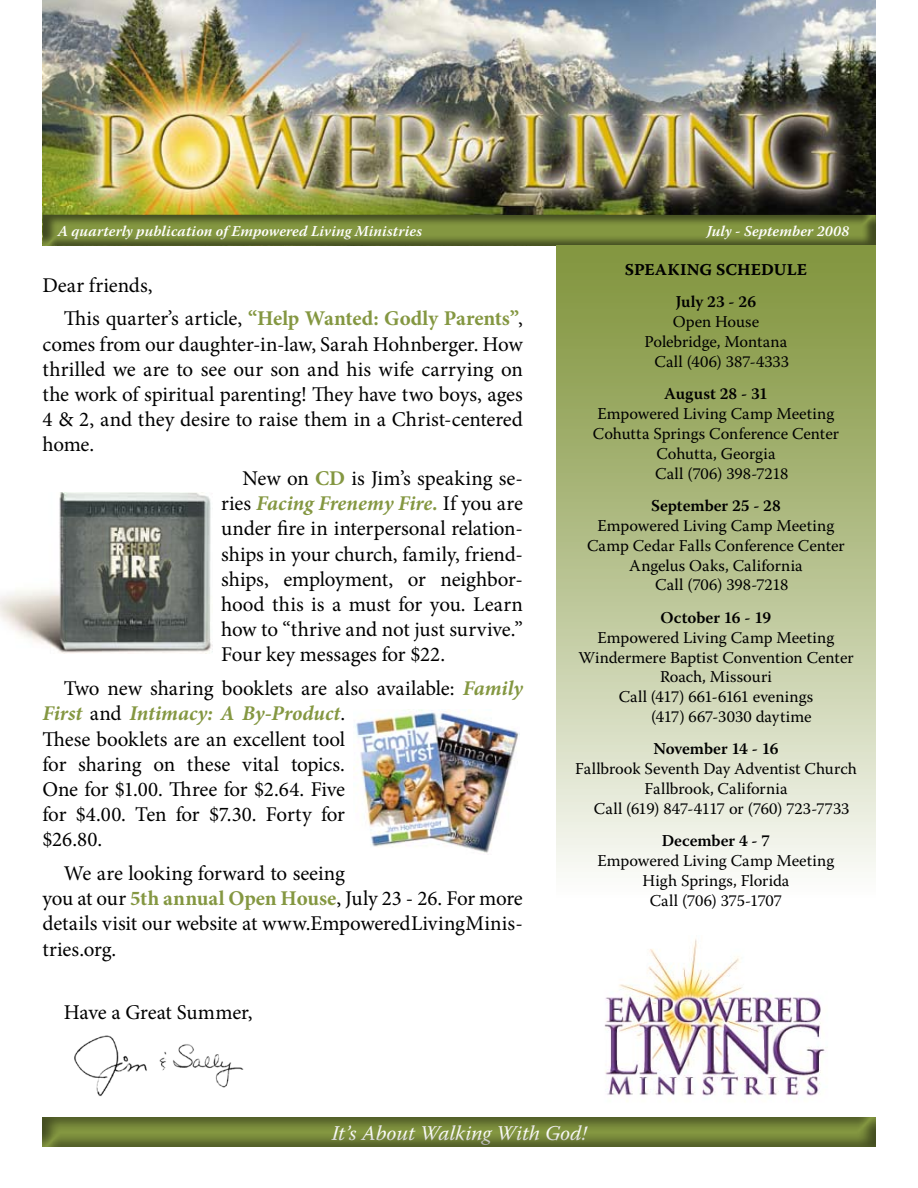
<style>
.page{position:relative;width:918px;height:1188px;background:#fff}
.page>*{position:absolute;margin:0;border:0;box-sizing:border-box;transform-origin:0 0}
.t1{font:21px/25.2px "Minion Pro";letter-spacing:-.005em;color:#000}
.t2{font:italic 21px "Warnock Pro";letter-spacing:-.005em;color:#fff}
.t3{font:16.5px/19.8px "Warnock Pro";color:#000;text-align:center}
.t4{font:600 16.5px "Warnock Pro";color:#000}
.t5{font:16.5px "Warnock Pro Bold Capt";letter-spacing:.005em;color:#000}
.t6{font:italic 600 15px "Warnock Pro";letter-spacing:.005em;color:#fff}
.s1{font-weight:700;color:#849741}
.s2{font-weight:700;font-style:italic;color:#849741}
</style>
<div class="page">
<div style="left:40px;top:1117px;width:837px;height:37px;background:#000;opacity:.5"></div>
<img style="left:74px;top:1035px;width:170px;height:62px">
<img style="left:42px;top:0;width:834px;height:214px">
<div style="left:38px;top:214px;width:839px;height:33px;background:#000;opacity:.5"></div>
<svg style="left:556px;top:246px;width:320px;height:848px"></svg>
<img style="left:0;top:492px;width:213px;height:161px">
<img style="left:354px;top:710px;width:165px;height:143px">
<p class="t6" style="left:58px;top:222px;width:366px">A quarterly publication of Empowered Living Ministries</p>
<p class="t6" style="left:707px;top:222px;width:144px">July - September 2008</p>
<p class="t5" style="left:625px;top:260px;width:184px">SPEAKING SCHEDULE</p>
<p class="t4" style="left:676px;top:292px;width:82px">July 23 - 26</p>
<p class="t3" style="left:673px;top:312px;width:88px">Open House</p>
<p class="t3" style="left:645px;top:331px;width:144px">Polebridge, Montana</p>
<p class="t3" style="left:655px;top:351px;width:136px">Call (406) 387-4333</p>
<p class="t4" style="left:664px;top:384px;width:105px">August 28 - 31</p>
<p class="t3" style="left:598px;top:404px;width:238px">Empowered Living Camp Meeting</p>
<p class="t3" style="left:593px;top:423px;width:248px">Cohutta Springs Conference Center</p>
<p class="t3" style="left:656px;top:443px;width:121px">Cohutta, Georgia</p>
<p class="t3" style="left:655px;top:463px;width:135px">Call (706) 398-7218</p>
<p class="t4" style="left:651px;top:496px;width:131px">September 25 - 28</p>
<p class="t3" style="left:598px;top:515px;width:238px">Empowered Living Camp Meeting</p>
<p class="t3" style="left:587px;top:535px;width:259px">Camp Cedar Falls Conference Center</p>
<p class="t3" style="left:629px;top:555px;width:175px">Angelus Oaks, California</p>
<p class="t3" style="left:655px;top:575px;width:135px">Call (706) 398-7218</p>
<p class="t4" style="left:661px;top:608px;width:112px">October 16 - 19</p>
<p class="t3" style="left:598px;top:627px;width:238px">Empowered Living Camp Meeting</p>
<p class="t3" style="left:578px;top:647px;width:277px">Windermere Baptist Convention Center</p>
<p class="t3" style="left:660px;top:667px;width:113px">Roach, Missouri</p>
<p class="t3" style="left:619px;top:687px;width:196px">Call (417) 661-6161 evenings</p>
<p class="t3" style="left:651px;top:706px;width:162px">(417) 667-3030 daytime</p>
<p class="t4" style="left:653px;top:739px;width:127px">November 14 - 16</p>
<p class="t3" style="left:575px;top:759px;width:283px">Fallbrook Seventh Day Adventist Church</p>
<p class="t3" style="left:644px;top:778px;width:145px">Fallbrook, California</p>
<p class="t3" style="left:594px;top:798px;width:257px">Call (619) 847-4117 or (760) 723-7733</p>
<p class="t4" style="left:662px;top:831px;width:110px">December 4 - 7</p>
<p class="t3" style="left:598px;top:851px;width:238px">Empowered Living Camp Meeting<br>High Springs, Florida<br>Call (706) 375-1707</p>
<p class="t1" style="left:64px;top:268px;width:461px;line-height:33.8px;text-indent:-21px">Dear friends,<br>This quarter’s article, <span class="s1">“Help Wanted: Godly Parents”</span>,</p>
<p class="t1" style="left:42px;top:331px;width:482px;text-align:justify">comes from our daughter-in-law, Sarah Hohnberger. How thrilled we are to see our son and his wife carrying on the work of spiritual parenting! They have two boys, ages 4 &amp; 2, and they desire to raise them in a Christ-centered home.</p>
<p class="t1" style="left:221px;top:466px;width:303px;text-align:justify;text-indent:21px">New on <span class="s1">CD</span> is Jim’s speaking se&shy;ries <span class="s2">Facing Frenemy Fire.</span> If you are under fire in interpersonal relation&shy;ships in your church, family, friend&shy;ships, employment, or neighbor&shy;hood this is a must for you. Learn how to “thrive and not just survive.” Four key messages for $22.</p>
<p class="t1" style="left:42px;top:676px;width:482px;text-indent:21px">Two new sharing booklets are also available: <span class="s2">Family First</span> and <span class="s2">Intimacy: A By-Product</span>.<br>These booklets are an excellent tool<br>for sharing on these vital topics.<br>One for $1.00. Three for $2.64. Five<br>for $4.00. Ten for $7.30. Forty for<br>$26.80.</p>
<p class="t1" style="left:42px;top:861px;width:482px;text-indent:21px">We are looking forward to seeing<br>you at our <span class="s1">5th annual Open House</span>, July 23 - 26. For more details visit our website at www.EmpoweredLivingMinis&shy;tries.org.</p>
<p class="t1" style="left:64px;top:1000px;width:190px">Have a Great Summer,</p>
<p class="t2" style="left:332px;top:1121px;width:257px">It’s About Walking With God!</p>
</div>
